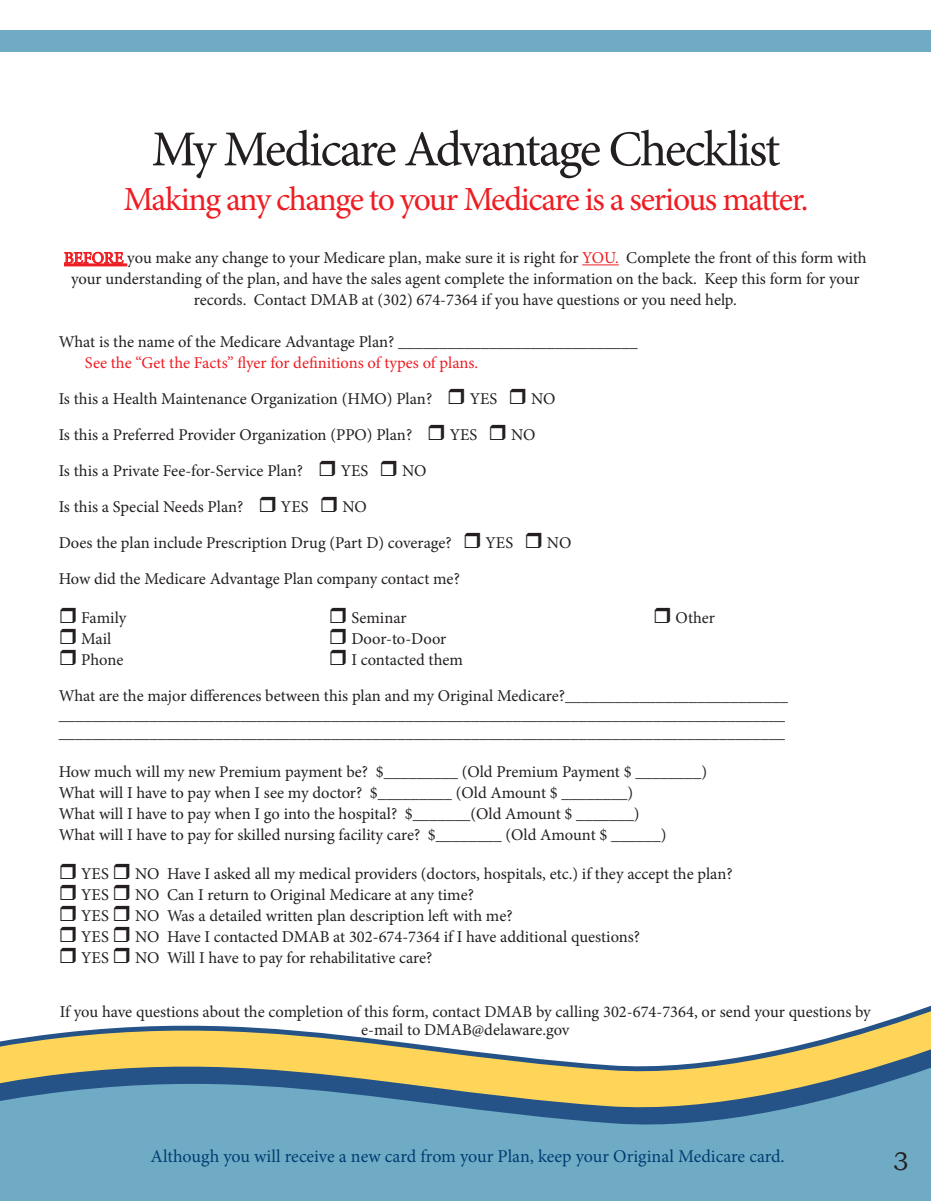
<style>
.page{position:relative;width:931px;height:1201px;background:#fff}
.page>*{position:absolute;margin:0;border:0;box-sizing:border-box;transform-origin:0 0}
.Heading_1___36pt{font:50.25px "Minion Pro";letter-spacing:-.045em;color:#231f20}
.Heading_1___36pt-2{font:33.75px "Minion Pro";letter-spacing:-.045em;color:#ee1d23}
.Heading_1___36pt-3{font:25.5px "Bookman Old Style";color:#231f20}
.Body___9pt{font:18px "Minion Pro";color:#013c73}
.Body___9pt-2{font:16.5px/21px "Minion Pro";letter-spacing:-.005em;color:#231f20;text-align:center}
.Body___9pt-3{font:16.5px "Minion Pro";color:#ee1d23}
.s1{color:#ee1d23}
</style>
<div class="page">
<div style="left:0;top:1174px;width:930px;height:26px;background:#70abc5"></div>
<svg style="left:0;top:1006px;width:930px;height:168px"></svg>
<hr style="left:64px;top:263px;width:63px;height:3px;background:#ee1d23">
<hr style="left:582px;top:264px;width:36px;height:1px;background:#ee1d23">
<div style="left:0;top:30px;width:930px;height:21px;background:#70abc5"></div>
<svg style="left:0;top:1194px;width:8px;height:7px"></svg>
<svg style="left:924px;top:1194px;width:7px;height:7px"></svg>
<p class="Heading_1___36pt" style="left:152px;top:116px;width:630px">My Medicare Advantage Checklist</p>
<p class="Heading_1___36pt-2" style="left:123px;top:177px;width:686px">Making any change to your Medicare is a serious matter.</p>
<p class="Body___9pt-2" style="left:64px;top:247px;width:804px"><span class="s1">BEFORE</span> you make any change to your Medicare plan, make sure it is right for <span class="s1">YOU.</span> Complete the front of this form with your understanding of the plan, and have the sales agent complete the information on the back. Keep this form for your records. Contact DMAB at (302) 674-7364 if you have questions or you need help.</p>
<p class="Body___9pt-2" style="left:59px;top:331px;width:580px">What is the name of the Medicare Advantage Plan? _____________________________</p>
<p class="Body___9pt-3" style="left:85px;top:352px;width:394px">See the “Get the Facts” flyer for definitions of types of plans.</p>
<p class="Body___9pt-2" style="left:59px;top:388px;width:375px">Is this a Health Maintenance Organization (HMO) Plan?</p>
<p class="Body___9pt-2" style="left:469px;top:388px;width:29px">YES</p>
<p class="Body___9pt-2" style="left:531px;top:388px;width:26px">NO</p>
<p class="Body___9pt-2" style="left:59px;top:424px;width:355px">Is this a Preferred Provider Organization (PPO) Plan?</p>
<p class="Body___9pt-2" style="left:449px;top:424px;width:29px">YES</p>
<p class="Body___9pt-2" style="left:511px;top:424px;width:26px">NO</p>
<p class="Body___9pt-2" style="left:59px;top:460px;width:246px">Is this a Private Fee-for-Service Plan?</p>
<p class="Body___9pt-2" style="left:340px;top:460px;width:29px">YES</p>
<p class="Body___9pt-2" style="left:402px;top:460px;width:26px">NO</p>
<p class="Body___9pt-2" style="left:59px;top:496px;width:186px">Is this a Special Needs Plan?</p>
<p class="Body___9pt-2" style="left:281px;top:496px;width:29px">YES</p>
<p class="Body___9pt-2" style="left:342px;top:496px;width:26px">NO</p>
<p class="Body___9pt-2" style="left:59px;top:532px;width:394px">Does the plan include Prescription Drug (Part D) coverage?</p>
<p class="Body___9pt-2" style="left:485px;top:532px;width:29px">YES</p>
<p class="Body___9pt-2" style="left:547px;top:532px;width:26px">NO</p>
<p class="Body___9pt-2" style="left:59px;top:568px;width:402px">How did the Medicare Advantage Plan company contact me?</p>
<p class="Body___9pt-2" style="left:81px;top:607px;width:47px">Family</p>
<p class="Body___9pt-2" style="left:351px;top:607px;width:57px">Seminar</p>
<p class="Body___9pt-2" style="left:675px;top:607px;width:41px">Other</p>
<p class="Body___9pt-2" style="left:81px;top:628px;width:32px">Mail</p>
<p class="Body___9pt-2" style="left:351px;top:628px;width:96px">Door-to-Door</p>
<p class="Body___9pt-2" style="left:81px;top:649px;width:44px">Phone</p>
<p class="Body___9pt-2" style="left:351px;top:649px;width:113px">I contacted them</p>
<p class="Body___9pt-2" style="left:59px;top:685px;width:730px">What are the major differences between this plan and my Original Medicare?___________________________</p>
<p class="Body___9pt-2" style="left:59px;top:703px;width:727px">________________________________________________________________________________________</p>
<p class="Body___9pt-2" style="left:59px;top:721px;width:727px">________________________________________________________________________________________</p>
<p class="Body___9pt-2" style="left:59px;top:760px;width:649px">How much will my new Premium payment be? $_________ (Old Premium Payment $ ________)</p>
<p class="Body___9pt-2" style="left:59px;top:781px;width:576px">What will I have to pay when I see my doctor? $_________ (Old Amount $ ________)</p>
<p class="Body___9pt-2" style="left:59px;top:802px;width:582px">What will I have to pay when I go into the hospital? $_______(Old Amount $ _______)</p>
<p class="Body___9pt-2" style="left:59px;top:823px;width:609px">What will I have to pay for skilled nursing facility care? $________ (Old Amount $ ______)</p>
<p class="Body___9pt-2" style="left:81px;top:862px;width:29px">YES</p>
<p class="Body___9pt-2" style="left:135px;top:862px;width:599px">NO Have I asked all my medical providers (doctors, hospitals, etc.) if they accept the plan?</p>
<p class="Body___9pt-2" style="left:81px;top:883px;width:29px">YES</p>
<p class="Body___9pt-2" style="left:135px;top:883px;width:340px">NO Can I return to Original Medicare at any time?</p>
<p class="Body___9pt-2" style="left:81px;top:904px;width:29px">YES</p>
<p class="Body___9pt-2" style="left:135px;top:904px;width:379px">NO Was a detailed written plan description left with me?</p>
<p class="Body___9pt-2" style="left:81px;top:925px;width:29px">YES</p>
<p class="Body___9pt-2" style="left:135px;top:925px;width:506px">NO Have I contacted DMAB at 302-674-7364 if I have additional questions?</p>
<p class="Body___9pt-2" style="left:81px;top:946px;width:29px">YES</p>
<p class="Body___9pt-2" style="left:135px;top:946px;width:299px">NO Will I have to pay for rehabilitative care?</p>
<p class="Body___9pt-2" style="left:60px;top:1002px;width:812px;line-height:18px">If you have questions about the completion of this form, contact DMAB by calling 302-674-7364, or send your questions by e-mail to DMAB@delaware.gov</p>
<p class="Body___9pt" style="left:151px;top:1144px;width:635px">Although you will receive a new card from your Plan, keep your Original Medicare card.</p>
<p class="Heading_1___36pt-3" style="left:893px;top:1144px;width:17px">3</p>
</div>
